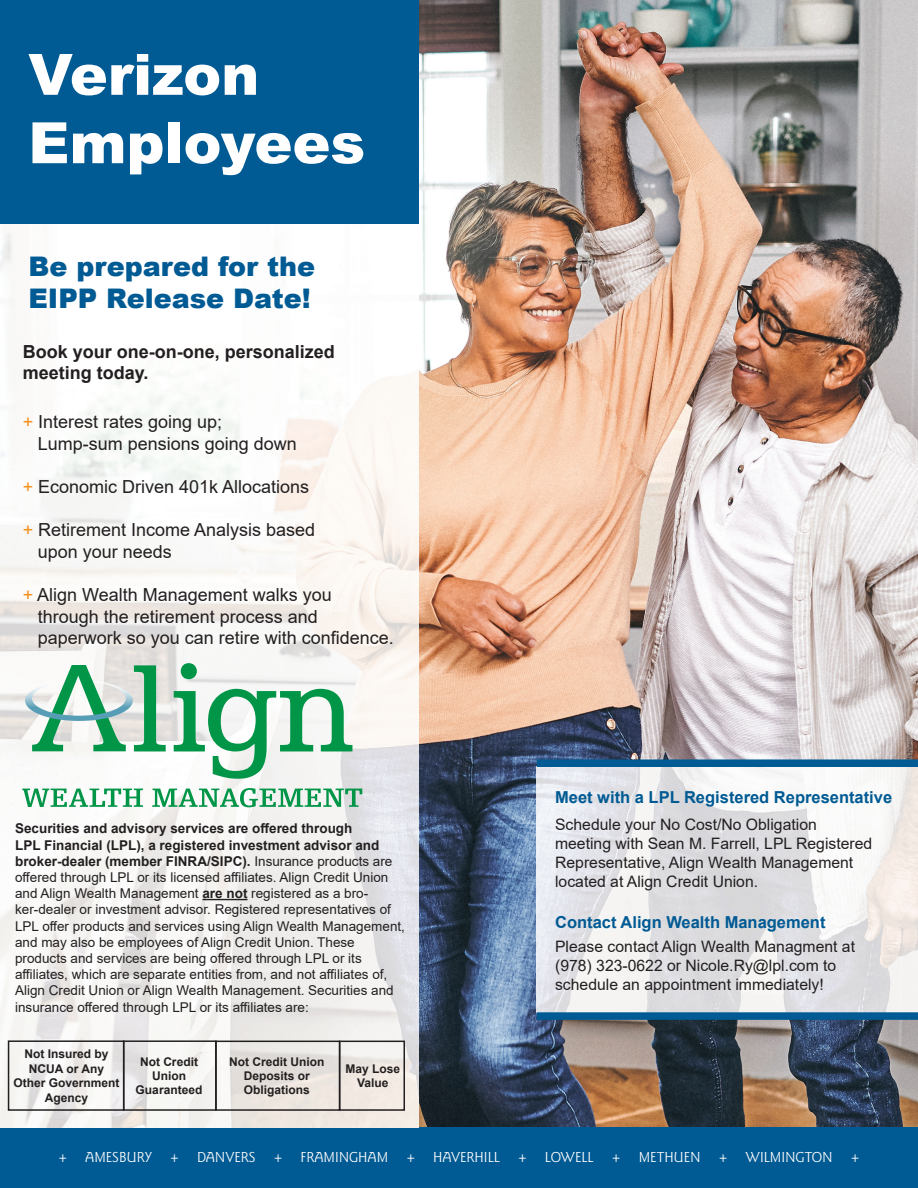
<style>
.page{position:relative;width:918px;height:1188px;background:#fff}
.page>*{position:absolute;margin:0;border:0;box-sizing:border-box;transform-origin:0 0}
.t1{font:900 57px/68.4px "Arial";color:#fff}
.t2{font:900 27px/32.4px "Arial";color:#005a93}
.t3{font:18px/21.6px "Arial";color:#231f20}
.t4{font:700 18px/21.6px "Arial";color:#231f20}
.t5{font:700 16.5px "Arial";color:#005a93}
.t6{font:15.75px/18.9px "Arial";color:#231f20}
.t7{font:15px "Goudy Sans Std";color:#fff}
.t8{font:13.5px/16.2px "Arial";color:#231f20}
.t9{font:700 12px/14.4px "Arial";color:#231f20;text-align:center}
.s1{color:#f6911e}
.s2{font-weight:700}
</style>
<div class="page">
<img style="left:419px;top:0;width:499px;height:1128px">
<div style="left:0;top:1128px;width:918px;height:60px;background:#005a93"></div>
<img style="left:0;top:223px;width:419px;height:905px">
<div style="left:0;top:0;width:419px;height:223px;background:#005a93"></div>
<hr style="left:202px;top:899px;width:46px;height:1px;background:#231f20">
<img style="left:537px;top:767px;width:381px;height:245px">
<div style="left:537px;top:759px;width:381px;height:8px;background:#005a93"></div>
<div style="left:537px;top:1012px;width:381px;height:8px;background:#005a93"></div>
<svg style="left:134px;top:665px;width:32px;height:86px;background:#80c09c"></svg>
<svg style="left:174px;top:663px;width:178px;height:116px"></svg>
<svg style="left:32px;top:665px;width:94px;height:86px"></svg>
<img style="left:25px;top:680px;width:108px;height:41px">
<img style="left:50px;top:680px;width:58px;height:40px">
<svg style="left:22px;top:789px;width:121px;height:18px"></svg>
<svg style="left:152px;top:788px;width:210px;height:19px"></svg>
<div style="left:8px;top:1040px;width:116px;height:71px;border:2px solid #231f20"></div>
<div style="left:123px;top:1040px;width:94px;height:71px;border:2px solid #231f20"></div>
<div style="left:215px;top:1041px;width:125px;height:70px;border:2px solid #231f20"></div>
<div style="left:339px;top:1041px;width:66px;height:70px;border:2px solid #231f20"></div>
<h1 class="t1" style="left:28px;top:38px;width:338px">Verizon<br>Employees</h1>
<h2 class="t2" style="left:28px;top:249px;width:288px">Be prepared for the<br>EIPP Release Date!</h2>
<h3 class="t4" style="left:23px;top:341px;width:314px">Book your one-on-one, personalized meeting today.</h3>
<h3 class="t3" style="left:38px;top:411px;width:261px;text-indent:-15px"><span class="s1">+</span> Interest rates going up;<br>Lump-sum pensions going down</h3>
<h3 class="t3" style="left:23px;top:476px;width:288px"><span class="s1">+</span> Economic Driven 401k Allocations</h3>
<h3 class="t3" style="left:38px;top:519px;width:279px;text-indent:-15px"><span class="s1">+</span> Retirement Income Analysis based upon your needs</h3>
<h3 class="t3" style="left:38px;top:584px;width:358px;text-indent:-15px"><span class="s1">+</span> Align Wealth Management walks you through the retirement process and paperwork so you can retire with confidence.</h3>
<p class="t8" style="left:15px;top:820px;width:391px"><span class="s2">Securities and advisory services are offered through<br>LPL Financial (LPL), a registered investment advisor and broker-dealer (member FINRA/SIPC).</span> Insurance products are offered through LPL or its licensed affiliates. Align Credit Union and Align Wealth Management <span class="s2">are not</span> registered as a bro&shy;ker-dealer or investment advisor. Registered representatives of LPL offer products and services using Align Wealth Management, and may also be employees of Align Credit Union. These products and services are being offered through LPL or its affiliates, which are separate entities from, and not affiliates of, Align Credit Union or Align Wealth Management. Securities and insurance offered through LPL or its affiliates are:</p>
<p class="t9" style="left:13px;top:1047px;width:108px">Not Insured by<br>NCUA or Any<br>Other Government<br>Agency</p>
<p class="t9" style="left:136px;top:1054px;width:68px">Not Credit<br>Union<br>Guaranteed</p>
<p class="t9" style="left:229px;top:1054px;width:97px">Not Credit Union<br>Deposits or<br>Obligations</p>
<p class="t9" style="left:345px;top:1062px;width:56px">May Lose<br>Value</p>
<p class="t5" style="left:555px;top:786px;width:339px">Meet with a LPL Registered Representative</p>
<p class="t6" style="left:555px;top:815px;width:319px">Schedule your No Cost/No Obligation meeting with Sean M. Farrell, LPL Registered Representative, Align Wealth Management located at Align Credit Union.</p>
<p class="t5" style="left:555px;top:911px;width:272px">Contact Align Wealth Management</p>
<p class="t6" style="left:555px;top:937px;width:301px">Please contact Align Wealth Managment at (978) 323-0622 or Nicole.Ry@lpl.com to schedule an appointment immediately!</p>
<p class="t7" style="left:59px;top:1149px;width:9px">+</p>
<p class="t7" style="left:85px;top:1149px;width:198px">AMESBURY + DANVERS +</p>
<p class="t7" style="left:301px;top:1149px;width:89px">FRAMINGHAM</p>
<p class="t7" style="left:407px;top:1149px;width:9px">+</p>
<p class="t7" style="left:433px;top:1149px;width:68px">HAVERHILL</p>
<p class="t7" style="left:519px;top:1149px;width:9px">+</p>
<p class="t7" style="left:545px;top:1149px;width:50px">LOWELL</p>
<p class="t7" style="left:613px;top:1149px;width:9px">+</p>
<p class="t7" style="left:639px;top:1149px;width:63px">METHUEN</p>
<p class="t7" style="left:719px;top:1149px;width:9px">+</p>
<p class="t7" style="left:746px;top:1149px;width:115px">WILMINGTON +</p>
</div>
